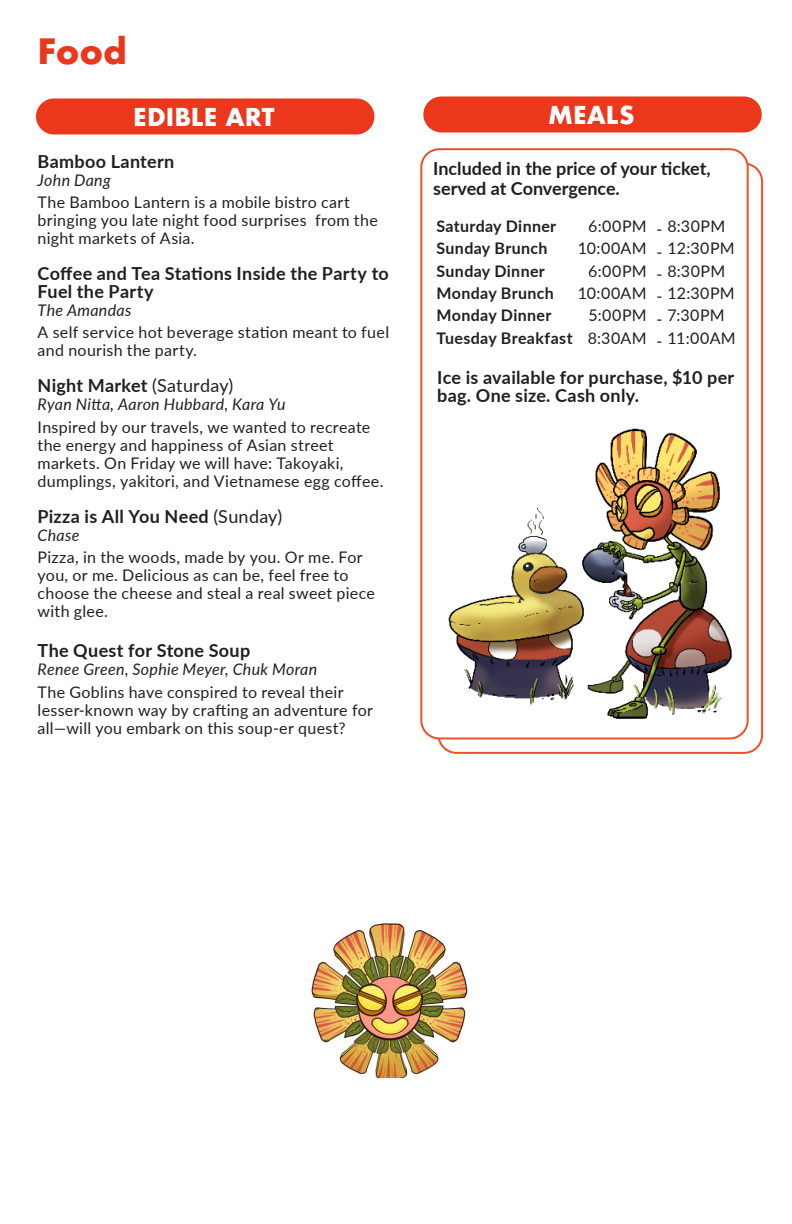
<style>
.page{position:relative;width:792px;height:1224px;background:#fff}
.page>*{position:absolute;margin:0;border:0;box-sizing:border-box;transform-origin:0 0}
.t1{font:700 34px "Futura";color:#eb371c}
.t2{font:700 24px "Futura";color:#fff}
.t3{font:700 18px/18px "Lato";letter-spacing:.015em;color:#231f20}
.t4{font:16px/18px "Lato";letter-spacing:.02em;color:#231f20}
.t5{font:italic 16px "Lato";letter-spacing:.02em;color:#231f20}
.t6{font:700 16px "Lato";letter-spacing:.02em;color:#231f20}
.s1{font-weight:400}
</style>
<div class="page">
<div style="left:36px;top:98px;width:338px;height:36px;background:#eb371c;border-radius:18px"></div>
<img style="left:311px;top:923px;width:157px;height:154px">
<div style="left:420px;top:148px;width:329px;height:591px;border:2px solid #f05028;border-radius:18px"></div>
<img style="left:448px;top:428px;width:285px;height:291px">
<div style="left:423px;top:96px;width:339px;height:36px;background:#eb371c;border-radius:18px"></div>
<p class="t1" style="left:38px;top:27px;width:91px">Food</p>
<p class="t2" style="left:133px;top:100px;width:143px">EDIBLE ART</p>
<p class="t3" style="left:38px;top:151px;width:138px">Bamboo Lantern</p>
<p class="t5" style="left:38px;top:168px;width:75px">John Dang</p>
<p class="t4" style="left:38px;top:192px;width:342px">The Bamboo Lantern is a mobile bistro cart bringing you late night food surprises from the night markets of Asia.</p>
<p class="t3" style="left:38px;top:264px;width:353px">Coffee and Tea Stations Inside the Party to<br>Fuel the Party</p>
<p class="t5" style="left:38px;top:299px;width:95px">The Amandas</p>
<p class="t4" style="left:38px;top:323px;width:353px">A self service hot beverage station meant to fuel and nourish the party.</p>
<p class="t3" style="left:38px;top:376px;width:197px">Night Market <span class="s1">(Saturday)</span></p>
<p class="t5" style="left:38px;top:393px;width:250px">Ryan Nitta, Aaron Hubbard, Kara Yu</p>
<p class="t4" style="left:38px;top:417px;width:347px">Inspired by our travels, we wanted to recreate the energy and happiness of Asian street markets. On Friday we will have: Takoyaki, dumplings, yakitori, and Vietnamese egg coffee.</p>
<p class="t3" style="left:38px;top:506px;width:246px">Pizza is All You Need <span class="s1">(Sunday)</span></p>
<p class="t5" style="left:38px;top:523px;width:43px">Chase</p>
<p class="t4" style="left:38px;top:547px;width:339px">Pizza, in the woods, made by you. Or me. For you, or me. Delicious as can be, feel free to choose the cheese and steal a real sweet piece with glee.</p>
<p class="t3" style="left:38px;top:641px;width:214px">The Quest for Stone Soup</p>
<p class="t5" style="left:38px;top:658px;width:281px">Renee Green, Sophie Meyer, Chuk Moran</p>
<p class="t4" style="left:38px;top:682px;width:337px">The Goblins have conspired to reveal their lesser-known way by crafting an adventure for all—will you embark on this soup-er quest?</p>
<p class="t2" style="left:548px;top:98px;width:88px">MEALS</p>
<p class="t3" style="left:433px;top:159px;width:279px;line-height:19.2px">Included in the price of your ticket, served at Convergence.</p>
<p class="t6" style="left:436px;top:214px;width:121px">Saturday Dinner</p>
<p class="t6" style="left:436px;top:237px;width:112px">Sunday Brunch</p>
<p class="t6" style="left:436px;top:259px;width:110px">Sunday Dinner</p>
<p class="t6" style="left:436px;top:281px;width:119px">Monday Brunch</p>
<p class="t6" style="left:436px;top:304px;width:116px">Monday Dinner</p>
<p class="t6" style="left:436px;top:326px;width:138px">Tuesday Breakfast</p>
<p class="t4" style="left:588px;top:216px;width:60px">6:00PM</p>
<p class="t4" style="left:578px;top:239px;width:70px">10:00AM</p>
<p class="t4" style="left:588px;top:261px;width:60px">6:00PM</p>
<p class="t4" style="left:578px;top:283px;width:70px">10:00AM</p>
<p class="t4" style="left:588px;top:306px;width:60px">5:00PM</p>
<p class="t4" style="left:588px;top:328px;width:60px">8:30AM</p>
<p class="t4" style="left:667px;top:216px;width:59px">8:30PM</p>
<p class="t4" style="left:667px;top:239px;width:69px">12:30PM</p>
<p class="t4" style="left:667px;top:261px;width:59px">8:30PM</p>
<p class="t4" style="left:667px;top:283px;width:69px">12:30PM</p>
<p class="t4" style="left:667px;top:306px;width:59px">7:30PM</p>
<p class="t4" style="left:667px;top:328px;width:70px">11:00AM</p>
<p class="t4" style="left:657px;top:220px;width:7px">-</p>
<p class="t4" style="left:657px;top:242px;width:7px">-</p>
<p class="t4" style="left:657px;top:265px;width:7px">-</p>
<p class="t4" style="left:657px;top:287px;width:7px">-</p>
<p class="t4" style="left:657px;top:309px;width:7px">-</p>
<p class="t4" style="left:657px;top:332px;width:7px">-</p>
<p class="t3" style="left:437px;top:368px;width:299px">Ice is available for purchase, $10 per bag. One size. Cash only.</p>
</div>
